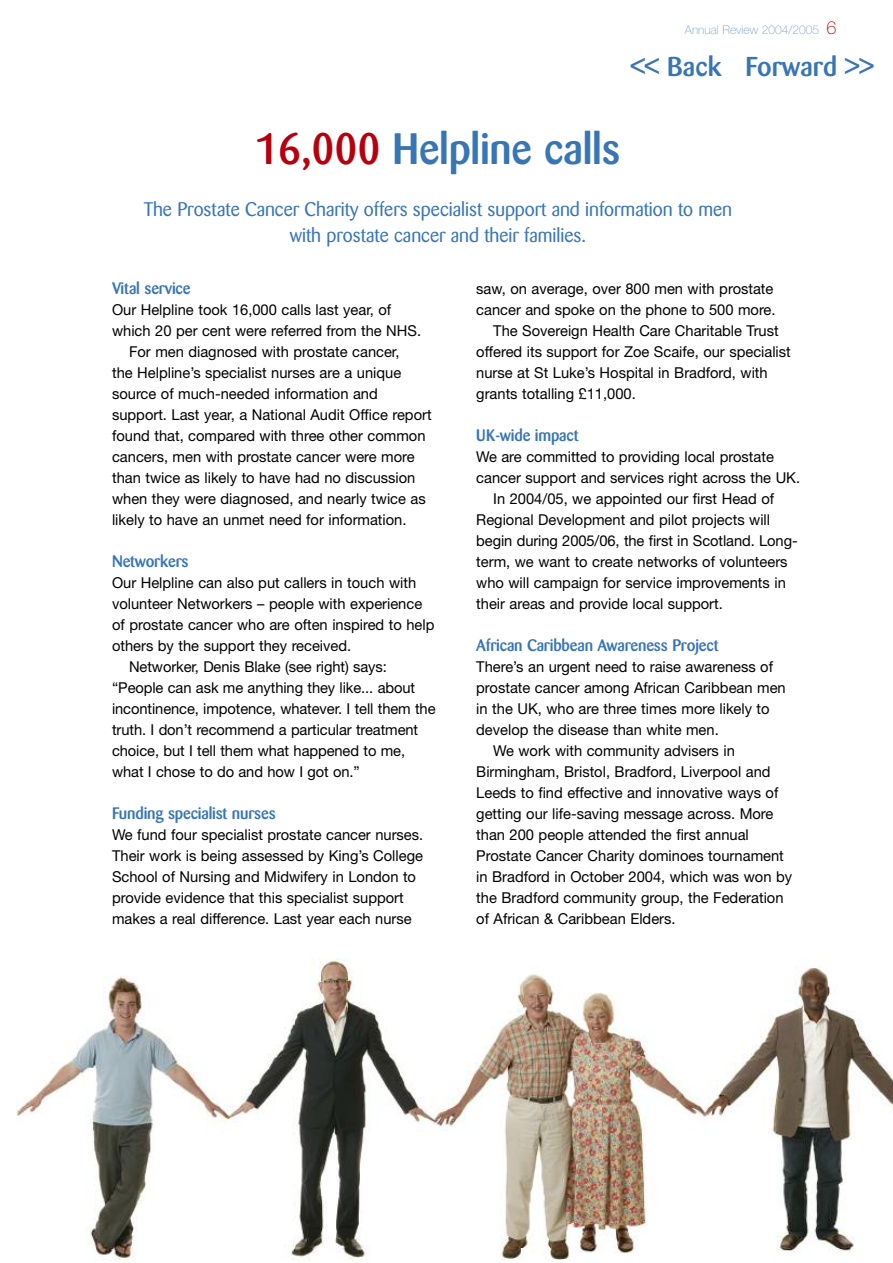
<style>
.page{position:relative;width:893px;height:1263px;background:#fff}
.page>*{position:absolute;margin:0;border:0;box-sizing:border-box;transform-origin:0 0}
.t1{font:500 43.5px "Barmeno";letter-spacing:-.005em;color:#3875b4}
.t2{font:500 27px "Barmeno";color:#3875b4}
.t3{font:19.5px/25.5px "Barmeno";color:#3875b4;text-align:center}
.t4{font:500 16.5px "Barmeno";letter-spacing:-.01em;color:#3875b4}
.t5{font:15px/21px "Helvetica Neue";color:#000}
.t6{font:100 12px "Helvetica Neue";color:#749eca}
.s1{font-size:18px;color:#b7000e}
.s2{font-size:28.5px}
.s3{color:#b7000e}
</style>
<div class="page">
<img style="left:16px;top:958px;width:877px;height:302px">
<p class="t6" style="left:685px;top:26px;width:153px">Annual Review 2004/2005 <span class="s1">6</span></p>
<h2 class="t2" style="left:631px;top:56px;width:244px"><span class="s2">&lt;&lt;</span> Back Forward <span class="s2">&gt;&gt;</span></h2>
<h1 class="t1" style="left:255px;top:131px;width:367px"><span class="s3">16,000</span> Helpline calls</h1>
<h3 class="t3" style="left:144px;top:198px;width:590px">The Prostate Cancer Charity offers specialist support and information to men with prostate cancer and their families.</h3>
<p class="t4" style="left:112px;top:281px;width:80px">Vital service</p>
<p class="t5" style="left:112px;top:301px;width:281px">Our Helpline took 16,000 calls last year, of</p>
<p class="t5" style="left:112px;top:322px;width:311px">which 20 per cent were referred from the NHS.</p>
<p class="t5" style="left:129px;top:343px;width:272px">For men diagnosed with prostate cancer,</p>
<p class="t5" style="left:112px;top:364px;width:291px">the Helpline’s specialist nurses are a unique</p>
<p class="t5" style="left:112px;top:385px;width:267px">source of much-needed information and</p>
<p class="t5" style="left:112px;top:406px;width:321px">support. Last year, a National Audit Office report</p>
<p class="t5" style="left:112px;top:427px;width:315px">found that, compared with three other common</p>
<p class="t5" style="left:112px;top:448px;width:304px">cancers, men with prostate cancer were more</p>
<p class="t5" style="left:112px;top:469px;width:305px">than twice as likely to have had no discussion</p>
<p class="t5" style="left:112px;top:490px;width:315px">when they were diagnosed, and nearly twice as</p>
<p class="t5" style="left:112px;top:511px;width:296px">likely to have an unmet need for information.</p>
<p class="t4" style="left:112px;top:554px;width:78px">Networkers</p>
<p class="t5" style="left:112px;top:574px;width:306px">Our Helpline can also put callers in touch with</p>
<p class="t5" style="left:112px;top:595px;width:312px">volunteer Networkers – people with experience</p>
<p class="t5" style="left:112px;top:616px;width:324px">of prostate cancer who are often inspired to help</p>
<p class="t5" style="left:112px;top:637px;width:241px">others by the support they received.</p>
<p class="t5" style="left:129px;top:658px;width:259px">Networker, Denis Blake (see right) says:</p>
<p class="t5" style="left:112px;top:679px;width:305px">“People can ask me anything they like... about</p>
<p class="t5" style="left:112px;top:700px;width:325px">incontinence, impotence, whatever. I tell them the</p>
<p class="t5" style="left:112px;top:721px;width:308px">truth. I don’t recommend a particular treatment</p>
<p class="t5" style="left:112px;top:742px;width:295px">choice, but I tell them what happened to me,</p>
<p class="t5" style="left:112px;top:763px;width:249px">what I chose to do and how I got on.”</p>
<p class="t4" style="left:112px;top:806px;width:165px">Funding specialist nurses</p>
<p class="t5" style="left:112px;top:826px;width:313px">We fund four specialist prostate cancer nurses.<br>Their work is being assessed by King’s College School of Nursing and Midwifery in London to provide evidence that this specialist support makes a real difference. Last year each nurse</p>
<p class="t5" style="left:476px;top:280px;width:299px">saw, on average, over 800 men with prostate</p>
<p class="t5" style="left:476px;top:301px;width:301px">cancer and spoke on the phone to 500 more.</p>
<p class="t5" style="left:493px;top:322px;width:287px">The Sovereign Health Care Charitable Trust</p>
<p class="t5" style="left:476px;top:343px;width:316px">offered its support for Zoe Scaife, our specialist</p>
<p class="t5" style="left:476px;top:364px;width:293px">nurse at St Luke’s Hospital in Bradford, with</p>
<p class="t5" style="left:476px;top:385px;width:161px">grants totalling £11,000.</p>
<p class="t4" style="left:476px;top:428px;width:104px">UK-wide impact</p>
<p class="t5" style="left:476px;top:448px;width:299px">We are committed to providing local prostate</p>
<p class="t5" style="left:476px;top:469px;width:325px">cancer support and services right across the UK.</p>
<p class="t5" style="left:493px;top:490px;width:282px">In 2004/05, we appointed our first Head of</p>
<p class="t5" style="left:476px;top:511px;width:295px">Regional Development and pilot projects will</p>
<p class="t5" style="left:476px;top:532px;width:323px">begin during 2005/06, the first in Scotland. Long-</p>
<p class="t5" style="left:476px;top:553px;width:313px">term, we want to create networks of volunteers</p>
<p class="t5" style="left:476px;top:574px;width:311px">who will campaign for service improvements in</p>
<p class="t5" style="left:476px;top:595px;width:248px">their areas and provide local support.</p>
<p class="t4" style="left:476px;top:638px;width:244px">African Caribbean Awareness Project</p>
<p class="t5" style="left:476px;top:658px;width:298px">There’s an urgent need to raise awareness of</p>
<p class="t5" style="left:476px;top:679px;width:311px">prostate cancer among African Caribbean men</p>
<p class="t5" style="left:476px;top:700px;width:295px">in the UK, who are three times more likely to</p>
<p class="t5" style="left:476px;top:721px;width:244px">develop the disease than white men.</p>
<p class="t5" style="left:493px;top:742px;width:243px">We work with community advisers in</p>
<p class="t5" style="left:476px;top:763px;width:296px">Birmingham, Bristol, Bradford, Liverpool and</p>
<p class="t5" style="left:476px;top:784px;width:304px">Leeds to find effective and innovative ways of</p>
<p class="t5" style="left:476px;top:805px;width:299px">getting our life-saving message across. More</p>
<p class="t5" style="left:476px;top:826px;width:274px">than 200 people attended the first annual</p>
<p class="t5" style="left:476px;top:847px;width:309px">Prostate Cancer Charity dominoes tournament</p>
<p class="t5" style="left:476px;top:868px;width:317px">in Bradford in October 2004, which was won by</p>
<p class="t5" style="left:476px;top:889px;width:309px">the Bradford community group, the Federation</p>
<p class="t5" style="left:476px;top:910px;width:201px">of African &amp; Caribbean Elders.</p>
</div>
